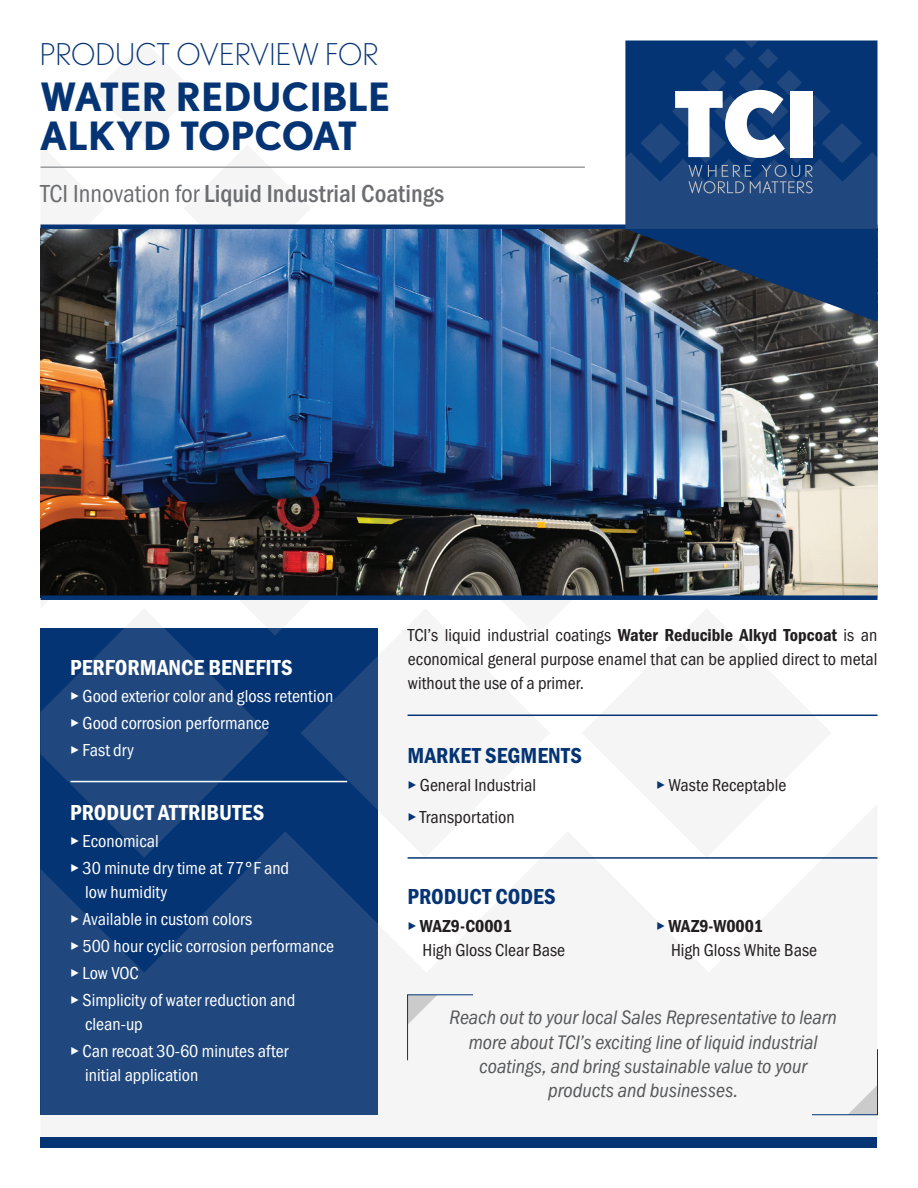
<style>
.page{position:relative;width:918px;height:1188px;background:#fff}
.page>*{position:absolute;margin:0;border:0;box-sizing:border-box;transform-origin:0 0}
.t1{font:700 39px/39px "Nobel";color:#053474}
.t2{font:300 30px "Nobel";color:#053474}
.t3{font:500 25.5px "Franklin Gothic URW Cond";color:#6c6d70}
.t4{font:22.5px "Franklin Gothic URW Con Dem";color:#fff}
.t5{font:22.5px "Franklin Gothic URW Con Dem";color:#053474}
.t6{font:20.25px/24.3px "Franklin Gothic URW Con Boo Ita";color:#57585a;text-align:center}
.t7{font:18px/27px "Franklin Gothic URW Cond";color:#fff}
.t8{font:18px/24px "Franklin Gothic URW Cond";color:#231f20;text-align:justify}
.t9{font:18px "Franklin Gothic URW Con Dem";color:#231f20}
.s1{font-weight:400}
.s2{font-family:"Franklin Gothic URW Con Dem"}
.s3{color:#053474}
.s4{font-family:"Franklin Gothic URW Cond";color:#053474}
</style>
<div class="page">
<div style="left:40px;top:629px;width:337px;height:486px;background:#053474"></div>
<svg style="left:40px;top:831px;width:837px;height:317px;fill:#f5f5f5"></svg>
<svg style="left:40px;top:166px;width:271px;height:59px"></svg>
<svg style="left:40px;top:628px;width:229px;height:230px;fill:#20487f"></svg>
<svg style="left:301px;top:628px;width:249px;height:230px"></svg>
<svg style="left:582px;top:714px;width:249px;height:143px;fill:#f5f5f5"></svg>
<img style="left:40px;top:229px;width:838px;height:369px">
<hr style="left:40px;top:225px;width:837px;height:4px;background:#053474">
<div style="left:40px;top:595px;width:837px;height:5px;background:#053474"></div>
<svg style="left:625px;top:40px;width:253px;height:282px"></svg>
<svg style="left:625px;top:40px;width:252px;height:189px"></svg>
<div style="left:40px;top:1137px;width:838px;height:10px;background:#053474"></div>
<hr style="left:40px;top:167px;width:545px;height:1px;background:#6d6e71">
<hr style="left:71px;top:781px;width:276px;height:1px;background:#fff">
<hr style="left:408px;top:857px;width:469px;height:2px;background:#053474">
<hr style="left:408px;top:715px;width:469px;height:1px;background:#053474">
<svg style="left:407px;top:994px;width:67px;height:67px"></svg>
<svg style="left:811px;top:1048px;width:67px;height:67px"></svg>
<h2 class="t2" style="left:40px;top:37px;width:340px">PRODUCT OVERVIEW FOR</h2>
<h1 class="t1" style="left:40px;top:77px;width:352px">WATER REDUCIBLE<br>ALKYD TOPCOAT</h1>
<h3 class="t3" style="left:40px;top:175px;width:405px"><span class="s1">TCI Innovation for</span> Liquid Industrial Coatings</h3>
<p class="t4" style="left:70px;top:652px;width:224px">PERFORMANCE BENEFITS</p>
<p class="t7" style="left:70px;top:681px;width:265px">▸ Good exterior color and gloss retention ▸ Good corrosion performance<br>▸ Fast dry</p>
<p class="t4" style="left:70px;top:798px;width:196px">PRODUCT ATTRIBUTES</p>
<p class="t7" style="left:70px;top:827px;width:221px">▸ Economical<br>▸ 30 minute dry time at 77°F and</p>
<p class="t7" style="left:70px;top:878px;width:265px;text-indent:15px">low humidity<br>▸ Available in custom colors<br>▸ 500 hour cyclic corrosion performance ▸ Low VOC<br>▸ Simplicity of water reduction and</p>
<p class="t7" style="left:70px;top:1010px;width:220px;text-indent:15px">clean-up<br>▸ Can recoat 30-60 minutes after</p>
<p class="t7" style="left:85px;top:1061px;width:115px">initial application</p>
<p class="t8" style="left:408px;top:622px;width:471px">TCI’s liquid industrial coatings <span class="s2">Water Reducible Alkyd Topcoat</span> is an economical general purpose enamel that can be applied direct to metal without the use of a primer.</p>
<p class="t5" style="left:408px;top:741px;width:176px">MARKET SEGMENTS</p>
<p class="t8" style="left:408px;top:768px;width:130px;line-height:31.5px"><span class="s3">▸</span> General Industrial <span class="s3">▸</span> Transportation</p>
<p class="t8" style="left:656px;top:772px;width:132px"><span class="s3">▸</span> Waste Receptable</p>
<p class="t5" style="left:408px;top:881px;width:150px">PRODUCT CODES</p>
<p class="t9" style="left:408px;top:913px;width:106px"><span class="s4">▸</span> WAZ9-C0001</p>
<p class="t8" style="left:423px;top:936px;width:144px">High Gloss Clear Base</p>
<p class="t9" style="left:656px;top:913px;width:109px"><span class="s4">▸</span> WAZ9-W0001</p>
<p class="t8" style="left:671px;top:936px;width:148px">High Gloss White Base</p>
<p class="t6" style="left:449px;top:1006px;width:389px">Reach out to your local Sales Representative to learn more about TCI’s exciting line of liquid industrial coatings, and bring sustainable value to your products and businesses.</p>
</div>
